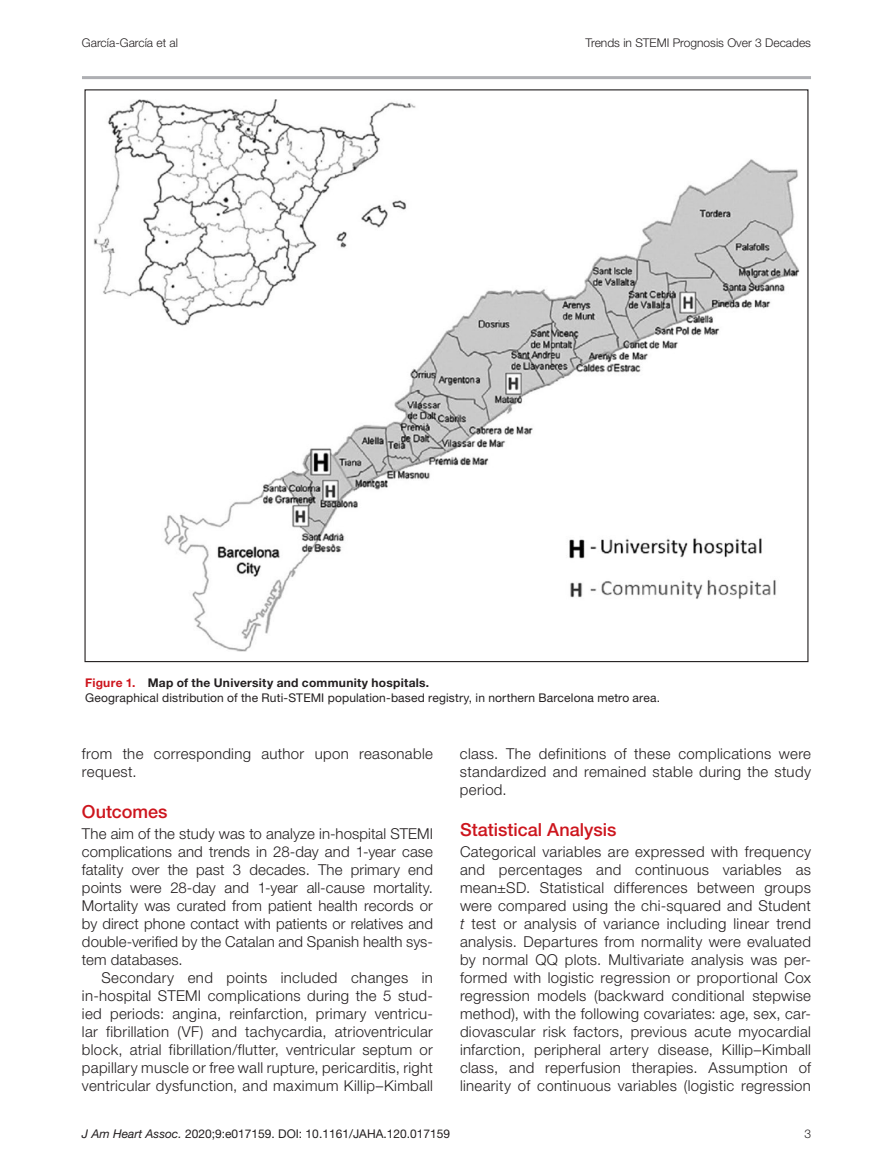
<style>
.page{position:relative;width:893px;height:1174px;background:#fff}
.page>*{position:absolute;margin:0;border:0;box-sizing:border-box;transform-origin:0 0}
.t1{font:500 18px "Helvetica Neue LT Std";color:#cd151d}
.t2{font:300 15px/18px "Helvetica Neue LT Std";letter-spacing:.02em;color:#231f20;text-align:justify}
.t3{font:12px/15px "Helvetica Neue LT Std";letter-spacing:.01em;color:#231f20}
.t4{font:300 12px "Helvetica Neue LT Std";color:#231f20}
.s1{font-weight:700;color:#cd151d}
.s2{font-weight:700}
.s3{font-style:italic}
</style>
<div class="page">
<img style="left:94px;top:99px;width:705px;height:553px">
<hr style="left:82px;top:76px;width:729px;height:3px;background:#aeafb3">
<p class="t4" style="left:82px;top:35px;width:98px">García-García et al</p>
<p class="t4" style="left:586px;top:35px;width:227px">Trends in STEMI Prognosis Over 3 Decades</p>
<p class="t3" style="left:85px;top:675px;width:576px"><span class="s1">Figure 1.</span> <span class="s2">Map of the University and community hospitals.<br></span>Geographical distribution of the Ruti-STEMI population-based registry, in northern Barcelona metro area.</p>
<p class="t2" style="left:82px;top:744px;width:352px">from the corresponding author upon reasonable request.</p>
<p class="t1" style="left:82px;top:801px;width:87px">Outcomes</p>
<p class="t2" style="left:82px;top:824px;width:353px">The aim of the study was to analyze in-hospital STEMI complications and trends in 28-day and 1-year case fatality over the past 3 decades. The primary end points were 28-day and 1-year all-cause mortality.<br>Mortality was curated from patient health records or by direct phone contact with patients or relatives and double-verified by the Catalan and Spanish health sys&shy;tem databases.</p>
<p class="t2" style="left:82px;top:968px;width:353px;text-indent:20px">Secondary end points included changes in in-hospital STEMI complications during the 5 stud&shy;ied periods: angina, reinfarction, primary ventricu&shy;lar fibrillation (VF) and tachycardia, atrioventricular block, atrial fibrillation/flutter, ventricular septum or papillary muscle or free wall rupture, pericarditis, right ventricular dysfunction, and maximum Killip–Kimball</p>
<p class="t2" style="left:460px;top:744px;width:352px">class. The definitions of these complications were standardized and remained stable during the study period.</p>
<p class="t1" style="left:460px;top:819px;width:158px">Statistical Analysis</p>
<p class="t2" style="left:460px;top:842px;width:353px">Categorical variables are expressed with frequency and percentages and continuous variables as mean±SD. Statistical differences between groups were compared using the chi-squared and Student <span class="s3">t</span> test or analysis of variance including linear trend analysis. Departures from normality were evaluated by normal QQ plots. Multivariate analysis was per&shy;formed with logistic regression or proportional Cox regression models (backward conditional stepwise method), with the following covariates: age, sex, car&shy;diovascular risk factors, previous acute myocardial infarction, peripheral artery disease, Killip–Kimball class, and reperfusion therapies. Assumption of linearity of continuous variables (logistic regression</p>
<p class="t3" style="left:82px;top:1126px;width:370px"><span class="s3">J Am Heart Assoc.</span> 2020;9:e017159. DOI: 10.1161/JAHA.120.017159</p>
<p class="t4" style="left:804px;top:1126px;width:8px">3</p>
</div>
